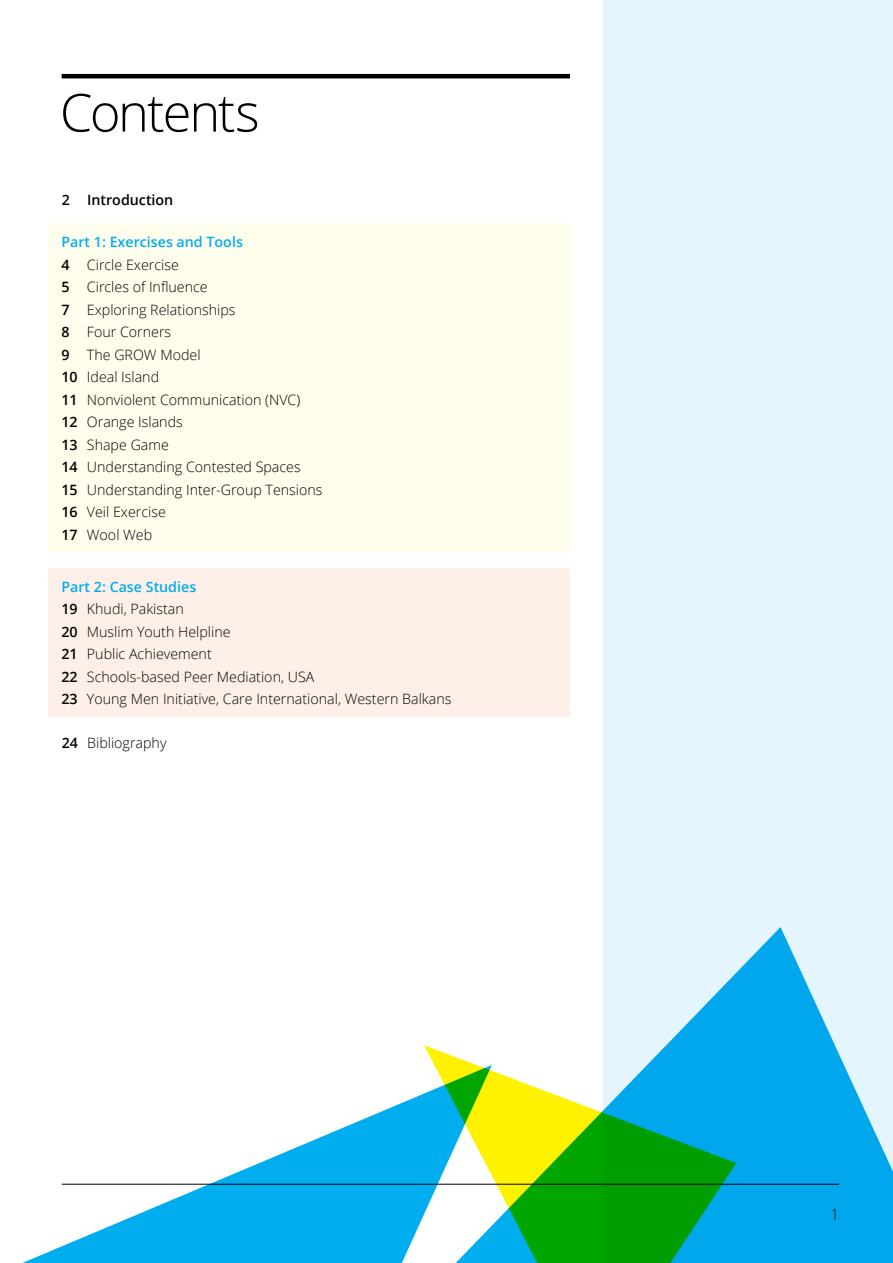
<style>
.page{position:relative;width:893px;height:1263px;background:#fff}
.page>*{position:absolute;margin:0;border:0;box-sizing:border-box;transform-origin:0 0}
.t1{font:300 52.5px "Open Sans";letter-spacing:-.04em;color:#000}
.t2{font:300 15px "British Council Sans";color:#000}
.t3{font:300 14.25px/22.5px "Open Sans";color:#000}
.t4{font:600 14.25px "Open Sans";color:#000}
.s1{font-weight:600;color:#00aeef}
.s2{font-weight:600}
</style>
<div class="page">
<div style="left:604px;top:0;width:289px;height:1263px;background:#e4f5fd"></div>
<svg style="left:603px;top:927px;width:290px;height:336px;fill:#00a7ed"></svg>
<hr style="left:62px;top:74px;width:508px;height:4px;background:#000">
<hr style="left:62px;top:1184px;width:777px;height:1px;background:#000">
<div style="left:49px;top:223px;width:521px;height:329px;background:#fffdeb"></div>
<div style="left:49px;top:568px;width:521px;height:149px;background:#fef0e8"></div>
<svg style="left:22px;top:1093px;width:402px;height:170px"></svg>
<svg style="left:424px;top:1045px;width:312px;height:218px"></svg>
<h1 class="t1" style="left:60px;top:77px;width:201px">Contents</h1>
<p class="t4" style="left:62px;top:190px;width:113px">2 Introduction</p>
<p class="t3" style="left:61px;top:230px;width:263px"><span class="s1">Part 1: Exercises and Tools<br></span><span class="s2">4</span> Circle Exercise<br><span class="s2">5</span> Circles of Influence<br><span class="s2">7</span> Exploring Relationships<br><span class="s2">8</span> Four Corners<br><span class="s2">9</span> The GROW Model<br><span class="s2">10</span> Ideal Island<br><span class="s2">11</span> Nonviolent Communication (NVC)<br><span class="s2">12</span> Orange Islands<br><span class="s2">13</span> Shape Game<br><span class="s2">14</span> Understanding Contested Spaces<br><span class="s2">15</span> Understanding Inter-Group Tensions<br><span class="s2">16</span> Veil Exercise<br><span class="s2">17</span> Wool Web</p>
<p class="t3" style="left:61px;top:575px;width:391px"><span class="s1">Part 2: Case Studies<br></span><span class="s2">19</span> Khudi, Pakistan<br><span class="s2">20</span> Muslim Youth Helpline<br><span class="s2">21</span> Public Achievement<br><span class="s2">22</span> Schools-based Peer Mediation, USA<br><span class="s2">23</span> Young Men Initiative, Care International, Western Balkans</p>
<p class="t3" style="left:62px;top:731px;width:106px"><span class="s2">24</span> Bibliography</p>
<p class="t2" style="left:830px;top:1205px;width:10px">1</p>
</div>
